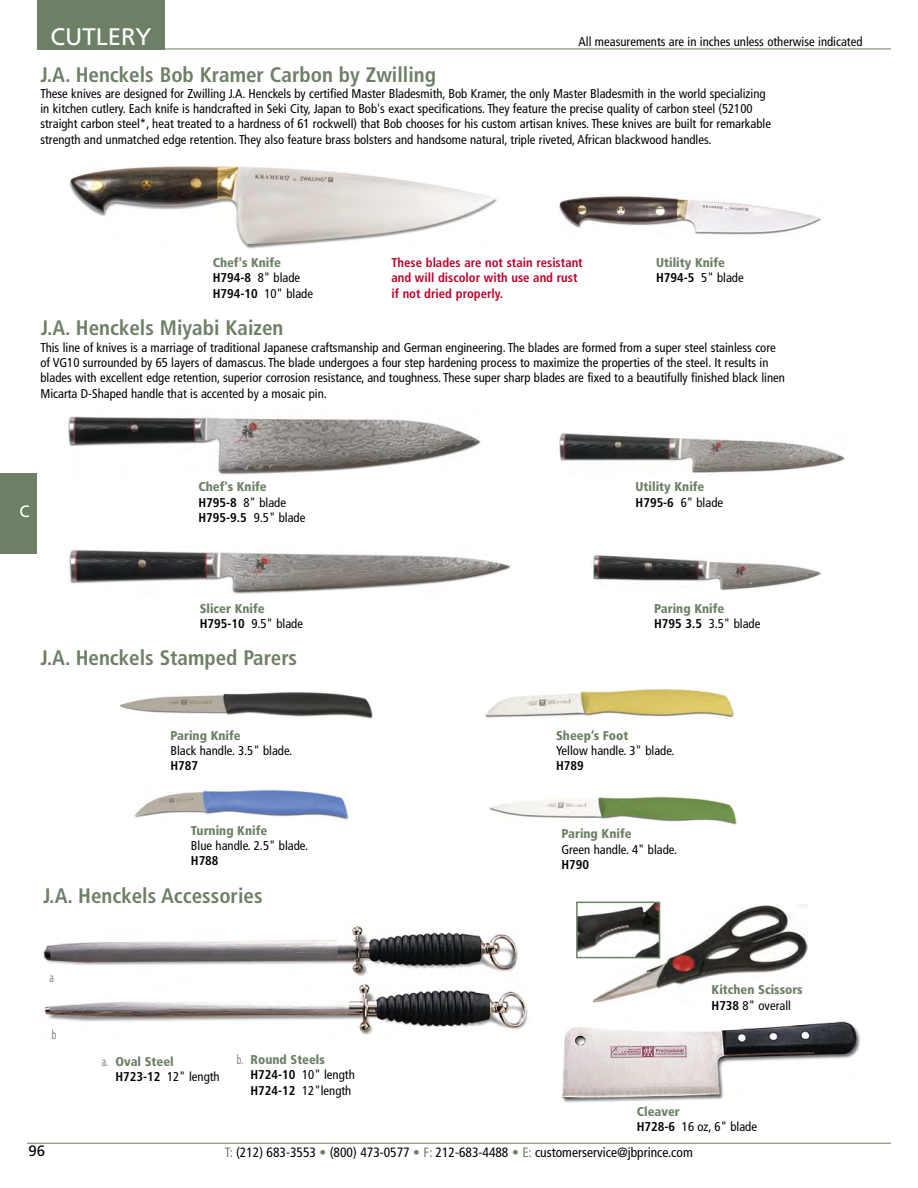
<style>
.page{position:relative;width:918px;height:1188px;background:#fff}
.page>*{position:absolute;margin:0;border:0;box-sizing:border-box;transform-origin:0 0}
.t1{font:24px "Frutiger";color:#fff}
.t2{font:700 condensed 21px "Frutiger";color:#6d8066}
.t3{font:16.5px "Frutiger";color:#fff}
.t4{font:15px "Frutiger";color:#000}
.t5{font:condensed 13.5px "Frutiger";color:#000}
.t6{font:condensed 12.75px/15.3px "Frutiger";color:#000}
.t7{font:900 condensed 12.75px/15.3px "Frutiger";color:#6d8066}
.t8{font:700 condensed 12.75px/15.3px "Frutiger";color:#bd002a}
.t9{font:700 condensed 12.75px "Frutiger";color:#000}
.t10{font:condensed 12.75px "Frutiger";color:#808080;scale:.75 1}
.s1{font-weight:900;color:#6d8066}
.s2{font-weight:700}
.s3{font-weight:700;color:#000}
.s4{font-weight:400;color:#000}
.s5{font-weight:400;color:#808080}
.s6{color:#808080}
.s7{color:#6d8066}
</style>
<div class="page">
<div style="left:0;top:473px;width:37px;height:81px;background:#6d8066"></div>
<hr style="left:27px;top:1143px;width:864px;height:1px;background:#6d8066">
<hr style="left:123px;top:49px;width:768px;height:1px;background:#6d8066">
<div style="left:38px;top:0;width:127px;height:50px;background:#6d8066"></div>
<img style="left:69px;top:549px;width:442px;height:45px">
<img style="left:593px;top:555px;width:229px;height:35px">
<img style="left:559px;top:433px;width:286px;height:40px">
<img style="left:68px;top:416px;width:413px;height:59px">
<img style="left:557px;top:196px;width:264px;height:39px">
<img style="left:120px;top:692px;width:253px;height:27px">
<img style="left:134px;top:790px;width:214px;height:30px">
<img style="left:485px;top:689px;width:249px;height:29px">
<img style="left:489px;top:796px;width:248px;height:29px">
<img style="left:592px;top:904px;width:216px;height:100px">
<img style="left:43px;top:925px;width:475px;height:51px">
<img style="left:42px;top:983px;width:486px;height:52px">
<img style="left:562px;top:1021px;width:299px;height:82px">
<img style="left:579px;top:905px;width:78px;height:50px">
<div style="left:576px;top:902px;width:84px;height:56px;border:2px solid #6d8066"></div>
<img style="left:69px;top:166px;width:428px;height:83px">
<h1 class="t1" style="left:50px;top:27px;width:102px">CUTLERY</h1>
<p class="t6" style="left:579px;top:35px;width:285px">All measurements are in inches unless otherwise indicated</p>
<h2 class="t2" style="left:40px;top:66px;width:397px">J.A. Henckels Bob Kramer Carbon by Zwilling</h2>
<p class="t6" style="left:40px;top:87px;width:732px">These knives are designed for Zwilling J.A. Henckels by certified Master Bladesmith, Bob Kramer, the only Master Bladesmith in the world specializing in kitchen cutlery. Each knife is handcrafted in Seki City, Japan to Bob's exact specifications. They feature the precise quality of carbon steel (52100 straight carbon steel*, heat treated to a hardness of 61 rockwell) that Bob chooses for his custom artisan knives. These knives are built for remarkable strength and unmatched edge retention. They also feature brass bolsters and handsome natural, triple riveted, African blackwood handles.</p>
<p class="t6" style="left:213px;top:256px;width:102px"><span class="s1">Chef's Knife<br></span><span class="s2">H794-8</span> 8" blade<br><span class="s2">H794-10</span> 10" blade</p>
<p class="t7" style="left:656px;top:256px;width:89px">Utility Knife<br><span class="s3">H794-5</span> <span class="s4">5" blade</span></p>
<p class="t8" style="left:392px;top:256px;width:193px">These blades are not stain resistant and will discolor with use and rust if not dried properly.</p>
<h2 class="t2" style="left:41px;top:319px;width:244px">J.A. Henckels Miyabi Kaizen</h2>
<p class="t6" style="left:40px;top:341px;width:746px">This line of knives is a marriage of traditional Japanese craftsmanship and German engineering. The blades are formed from a super steel stainless core of VG10 surrounded by 65 layers of damascus. The blade undergoes a four step hardening process to maximize the properties of the steel. It results in blades with excellent edge retention, superior corrosion resistance, and toughness. These super sharp blades are fixed to a beautifully finished black linen Micarta D-Shaped handle that is accented by a mosaic pin.</p>
<p class="t3" style="left:20px;top:505px;width:12px">C</p>
<p class="t6" style="left:198px;top:480px;width:108px"><span class="s1">Chef's Knife<br></span><span class="s2">H795-8</span> 8" blade<br><span class="s2">H795-9.5</span> 9.5" blade</p>
<p class="t7" style="left:636px;top:480px;width:89px">Utility Knife<br><span class="s3">H795-6</span> <span class="s4">6" blade</span></p>
<p class="t7" style="left:200px;top:602px;width:105px">Slicer Knife<br><span class="s3">H795-10</span> <span class="s4">9.5" blade</span></p>
<p class="t7" style="left:654px;top:602px;width:108px">Paring Knife<br><span class="s3">H795 3.5</span> <span class="s4">3.5" blade</span></p>
<h2 class="t2" style="left:40px;top:649px;width:258px">J.A. Henckels Stamped Parers</h2>
<p class="t7" style="left:170px;top:729px;width:72px">Paring Knife</p>
<p class="t6" style="left:170px;top:744px;width:123px">Black handle. 3.5" blade.</p>
<p class="t9" style="left:170px;top:761px;width:29px">H787</p>
<p class="t7" style="left:191px;top:823px;width:78px">Turning Knife</p>
<p class="t6" style="left:191px;top:839px;width:119px">Blue handle. 2.5" blade.</p>
<p class="t9" style="left:191px;top:856px;width:29px">H788</p>
<h2 class="t2" style="left:43px;top:887px;width:221px">J.A. Henckels Accessories</h2>
<p class="t10" style="left:49px;top:972px;width:7px">a</p>
<p class="t10" style="left:52px;top:1030px;width:8px">b</p>
<p class="t7" style="left:115px;top:1055px;width:106px;text-indent:-13px"><span class="s5">a.</span> Oval Steel<br><span class="s3">H723-12</span> <span class="s4">12" length</span></p>
<p class="t6" style="left:250px;top:1053px;width:106px;text-indent:-14px"><span class="s6">b.</span> <span class="s1">Round Steels<br></span><span class="s2">H724-10</span> 10" length<br><span class="s2">H724-12</span> 12"length</p>
<p class="t7" style="left:556px;top:729px;width:74px">Sheep’s Foot</p>
<p class="t6" style="left:556px;top:744px;width:120px">Yellow handle. 3" blade.</p>
<p class="t9" style="left:556px;top:761px;width:29px">H789</p>
<p class="t7" style="left:561px;top:827px;width:72px">Paring Knife</p>
<p class="t6" style="left:561px;top:843px;width:117px">Green handle. 4" blade.</p>
<p class="t9" style="left:561px;top:859px;width:29px">H790</p>
<p class="t7" style="left:712px;top:983px;width:93px">Kitchen Scissors<br><span class="s3">H738</span> <span class="s4">8" overall</span></p>
<p class="t6" style="left:637px;top:1105px;width:122px"><span class="s1">Cleaver<br></span><span class="s2">H728-6</span> 16 oz, 6" blade</p>
<p class="t4" style="left:28px;top:1145px;width:18px">96</p>
<p class="t5" style="left:225px;top:1146px;width:470px"><span class="s7">T:</span> (212) 683-3553 <span class="s7">•</span> (800) 473-0577 <span class="s7">• F:</span> 212-683-4488 <span class="s7">• E:</span> customerservice@jbprince.com</p>
</div>
